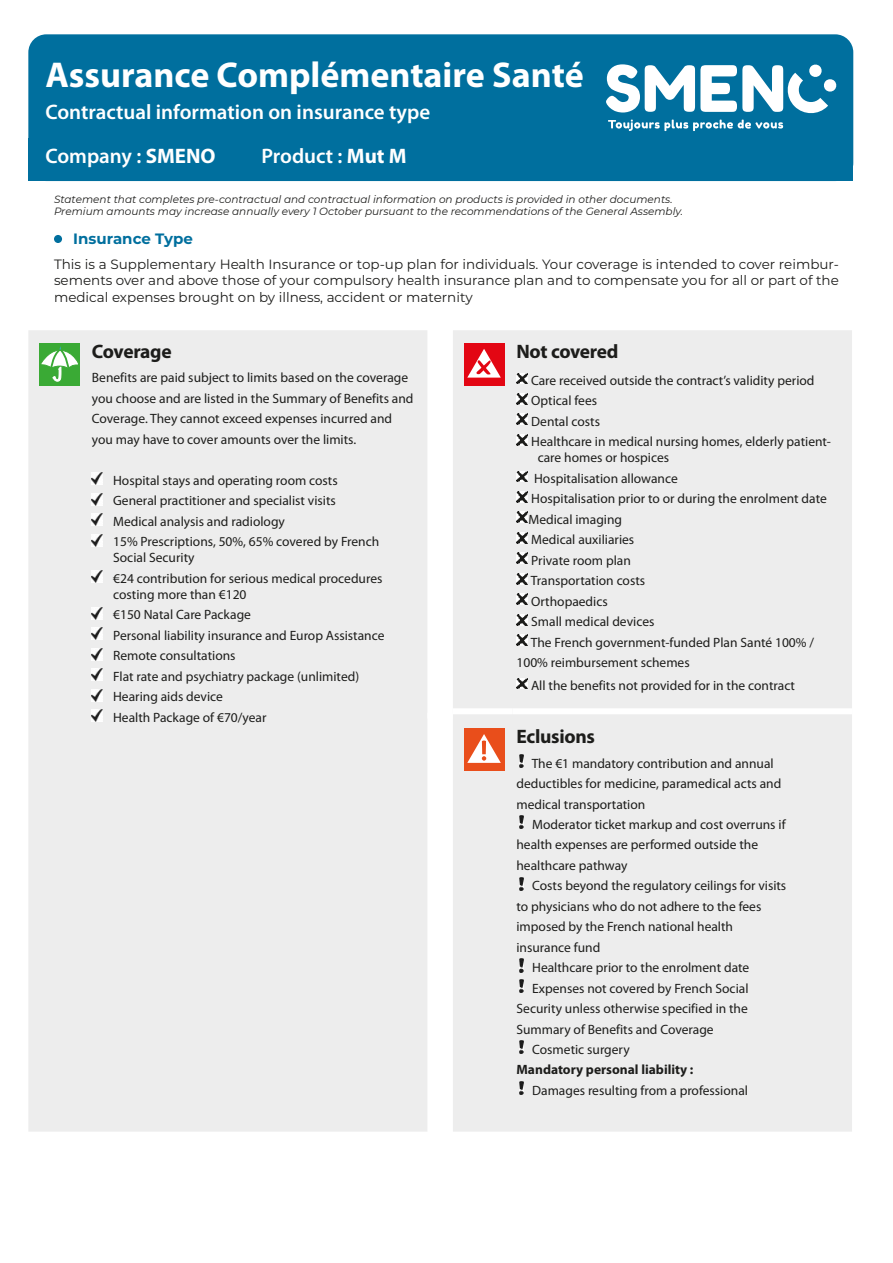
<style>
.page{position:relative;width:893px;height:1263px;background:#fff}
.page>*{position:absolute;margin:0;border:0;box-sizing:border-box;transform-origin:0 0}
.t1{font:700 36px "Myriad Pro";color:#fff}
.t2{font:600 21px/44.4px "Myriad Pro";color:#fff}
.t3{font:700 19.5px "Myriad Pro";letter-spacing:-.015em;color:#1d1d1b}
.t4{font:700 15px "Montserrat";color:#006f9e}
.t5{font:13.5px/20.4px "Myriad Pro";color:#1d1d1b}
.t6{font:13.5px/16.2px "Montserrat";color:#1d1d1b;text-align:justify}
.t7{font:700 13.5px "Myriad Pro";color:#1d1d1b}
.t8{font:italic 10.5px/12.6px "Montserrat";color:#1d1d1b}
.s1{font-weight:700}
</style>
<div class="page">
<div style="left:54px;top:235px;width:8px;height:8px;background:#006f9e;border-radius:50%"></div>
<div style="left:28px;top:330px;width:824px;height:802px;background:#ededed"></div>
<div style="left:453px;top:708px;width:59px;height:6px;background:#fff"></div>
<div style="left:512px;top:708px;width:340px;height:6px;background:#fff"></div>
<div style="left:427px;top:713px;width:26px;height:6px;background:#fff"></div>
<div style="left:39px;top:343px;width:41px;height:43px;background:#3aaa35"></div>
<svg style="left:41px;top:346px;width:37px;height:35px"></svg>
<svg style="left:92px;top:473px;width:11px;height:12px"></svg>
<svg style="left:92px;top:493px;width:11px;height:12px"></svg>
<svg style="left:92px;top:514px;width:11px;height:11px"></svg>
<svg style="left:92px;top:534px;width:11px;height:12px"></svg>
<svg style="left:92px;top:571px;width:11px;height:12px"></svg>
<svg style="left:92px;top:607px;width:11px;height:12px"></svg>
<svg style="left:92px;top:628px;width:11px;height:12px"></svg>
<svg style="left:92px;top:648px;width:11px;height:12px"></svg>
<svg style="left:92px;top:669px;width:11px;height:12px"></svg>
<svg style="left:92px;top:689px;width:11px;height:12px"></svg>
<svg style="left:92px;top:710px;width:11px;height:12px"></svg>
<div style="left:464px;top:343px;width:41px;height:43px;background:#e30613"></div>
<svg style="left:467px;top:349px;width:34px;height:29px"></svg>
<svg style="left:516px;top:373px;width:11px;height:11px"></svg>
<svg style="left:516px;top:393px;width:11px;height:11px"></svg>
<svg style="left:516px;top:414px;width:11px;height:11px"></svg>
<svg style="left:516px;top:434px;width:11px;height:11px"></svg>
<svg style="left:516px;top:471px;width:11px;height:11px"></svg>
<svg style="left:516px;top:491px;width:11px;height:11px"></svg>
<svg style="left:516px;top:512px;width:11px;height:11px"></svg>
<svg style="left:516px;top:532px;width:11px;height:11px"></svg>
<svg style="left:516px;top:553px;width:11px;height:11px"></svg>
<svg style="left:516px;top:573px;width:11px;height:11px"></svg>
<svg style="left:516px;top:594px;width:11px;height:11px"></svg>
<svg style="left:516px;top:614px;width:11px;height:11px"></svg>
<svg style="left:516px;top:635px;width:11px;height:10px"></svg>
<svg style="left:516px;top:678px;width:11px;height:11px"></svg>
<div style="left:464px;top:728px;width:41px;height:43px;background:#e94e1b"></div>
<svg style="left:467px;top:734px;width:34px;height:29px"></svg>
<img style="left:519px;top:754px;width:4px;height:14px">
<svg style="left:519px;top:816px;width:4px;height:13px"></svg>
<svg style="left:519px;top:877px;width:4px;height:13px"></svg>
<svg style="left:519px;top:959px;width:4px;height:13px"></svg>
<svg style="left:519px;top:979px;width:4px;height:13px"></svg>
<svg style="left:519px;top:1041px;width:4px;height:13px"></svg>
<img style="left:519px;top:1081px;width:4px;height:14px">
<div style="left:28px;top:34px;width:825px;height:147px;background:#006f9e;border-radius:18px"></div>
<svg style="left:606px;top:64px;width:230px;height:67px"></svg>
<h1 class="t1" style="left:45px;top:52px;width:540px">Assurance Complémentaire Santé</h1>
<h2 class="t2" style="left:45px;top:89px;width:386px">Contractual information on insurance type<br>Company : <span class="s1">SMENO</span></h2>
<h2 class="t2" style="left:261px;top:133px;width:147px">Product : <span class="s1">Mut M</span></h2>
<p class="t8" style="left:54px;top:192px;width:631px">Statement that completes pre-contractual and contractual information on products is provided in other documents.<br>Premium amounts may increase annually every 1 October pursuant to the recommendations of the General Assembly.</p>
<p class="t4" style="left:73px;top:228px;width:121px">Insurance Type</p>
<p class="t6" style="left:54px;top:256px;width:786px">This is a Supplementary Health Insurance or top-up plan for individuals. Your coverage is intended to cover reimbur&shy;sements over and above those of your compulsory health insurance plan and to compensate you for all or part of the medical expenses brought on by illness, accident or maternity</p>
<h3 class="t3" style="left:92px;top:338px;width:81px">Coverage</h3>
<p class="t5" style="left:92px;top:367px;width:323px">Benefits are paid subject to limits based on the coverage you choose and are listed in the Summary of Benefits and Coverage. They cannot exceed expenses incurred and you may have to cover amounts over the limits.</p>
<p class="t5" style="left:113px;top:470px;width:268px">Hospital stays and operating room costs General practitioner and specialist visits Medical analysis and radiology<br>15% Prescriptions, 50%, 65% covered by French</p>
<p class="t5" style="left:113px;top:547px;width:271px">Social Security<br>€24 contribution for serious medical procedures</p>
<p class="t5" style="left:113px;top:584px;width:273px">costing more than €120<br>€150 Natal Care Package<br>Personal liability insurance and Europ Assistance<br>Remote consultations<br>Flat rate and psychiatry package (unlimited)<br>Hearing aids device<br>Health Package of €70/year</p>
<h3 class="t3" style="left:516px;top:338px;width:103px">Not covered</h3>
<p class="t5" style="left:531px;top:370px;width:302px">Care received outside the contract’s validity period Optical fees<br>Dental costs<br>Healthcare in medical nursing homes, elderly patient-</p>
<p class="t5" style="left:538px;top:447px;width:133px">care homes or hospices</p>
<p class="t5" style="left:534px;top:468px;width:145px">Hospitalisation allowance</p>
<p class="t5" style="left:531px;top:488px;width:297px">Hospitalisation prior to or during the enrolment date</p>
<p class="t5" style="left:528px;top:509px;width:95px">Medical imaging</p>
<p class="t5" style="left:531px;top:529px;width:105px">Medical auxiliaries</p>
<p class="t5" style="left:531px;top:550px;width:101px">Private room plan</p>
<p class="t5" style="left:531px;top:570px;width:116px">Transportation costs</p>
<p class="t5" style="left:531px;top:591px;width:78px">Orthopaedics</p>
<p class="t5" style="left:531px;top:611px;width:125px">Small medical devices</p>
<p class="t5" style="left:531px;top:632px;width:285px">The French government-funded Plan Santé 100% /</p>
<p class="t5" style="left:516px;top:652px;width:175px">100% reimbursement schemes</p>
<p class="t5" style="left:531px;top:675px;width:265px">All the benefits not provided for in the contract</p>
<h3 class="t3" style="left:516px;top:724px;width:80px">Eclusions</h3>
<p class="t5" style="left:516px;top:753px;width:266px;text-indent:15px">The €1 mandatory contribution and annual deductibles for medicine, paramedical acts and medical transportation</p>
<p class="t5" style="left:516px;top:814px;width:271px;text-indent:16px">Moderator ticket markup and cost overruns if health expenses are performed outside the healthcare pathway</p>
<p class="t5" style="left:532px;top:875px;width:256px">Costs beyond the regulatory ceilings for visits</p>
<p class="t5" style="left:516px;top:896px;width:246px">to physicians who do not adhere to the fees</p>
<p class="t5" style="left:516px;top:916px;width:218px">imposed by the French national health</p>
<p class="t5" style="left:516px;top:937px;width:85px">insurance fund</p>
<p class="t5" style="left:532px;top:957px;width:219px">Healthcare prior to the enrolment date</p>
<p class="t5" style="left:532px;top:978px;width:218px">Expenses not covered by French Social</p>
<p class="t5" style="left:516px;top:998px;width:233px">Security unless otherwise specified in the</p>
<p class="t5" style="left:516px;top:1018px;width:199px">Summary of Benefits and Coverage</p>
<p class="t5" style="left:532px;top:1039px;width:99px">Cosmetic surgery</p>
<p class="t7" style="left:516px;top:1061px;width:178px">Mandatory personal liability :</p>
<p class="t5" style="left:532px;top:1080px;width:217px">Damages resulting from a professional</p>
</div>
